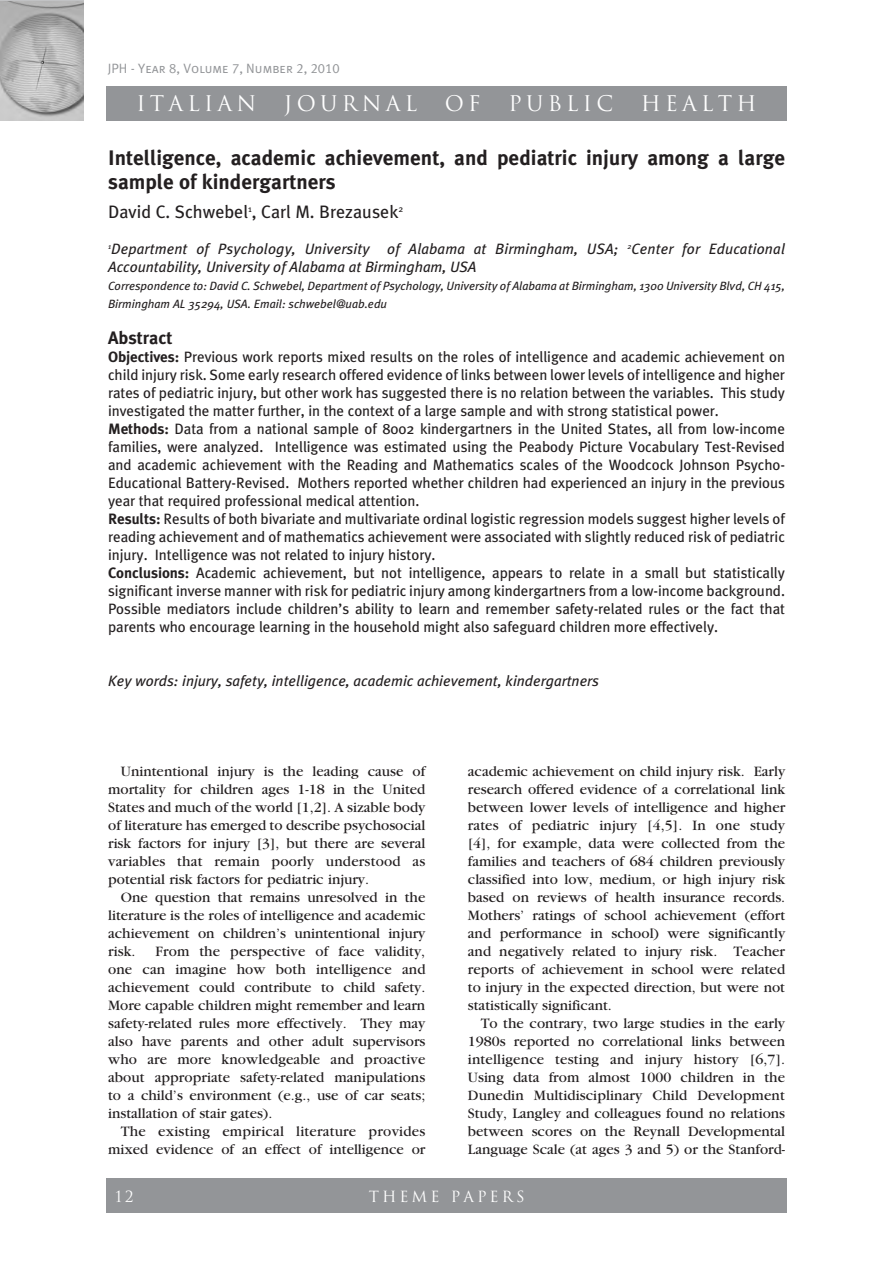
<style>
.page{position:relative;width:893px;height:1263px;background:#fff}
.page>*{position:absolute;margin:0;border:0;box-sizing:border-box;transform-origin:0 0}
.t1{font:700 21px/24px "Meta Plus";color:#231f20}
.t2{font:21px "Trajan";letter-spacing:.2em;color:#fff}
.t3{font:18px "Meta Plus";color:#231f20}
.t4{font:700 18px "Meta Plus";color:#231f20}
.t5{font:15px/18px "Garamond";color:#231f20;text-align:justify}
.t6{font:15px/18px "Meta Plus";letter-spacing:-.005em;color:#231f20;text-align:justify}
.t7{font:italic 15px/18px "Meta Plus";color:#231f20}
.t8{font:15px "Trajan";letter-spacing:.2em;color:#fff}
.t9{font:13.5px "Meta Plus Normal Caps";color:#939598}
.t10{font:italic 12px/18px "Meta Plus";color:#231f20}
.t11{font:700 12px "Meta Plus";color:#231f20}
.s1{font-weight:700}
</style>
<div class="page">
<div style="left:0;top:0;width:84px;height:5px;background:#c1c2c4"></div>
<img style="left:0;top:1px;width:84px;height:119px">
<div style="left:106px;top:86px;width:681px;height:34px;background:#939598"></div>
<div style="left:106px;top:1179px;width:681px;height:34px;background:#939598"></div>
<p class="t9" style="left:108px;top:60px;width:233px">JPH - Year 8, Volume 7, Number 2, 2010</p>
<h1 class="t2" style="left:136px;top:91px;width:121px">ITALIAN</h1>
<h1 class="t2" style="left:284px;top:91px;width:135px">JOURNAL</h1>
<h1 class="t2" style="left:445px;top:91px;width:37px">OF</h1>
<h1 class="t2" style="left:508px;top:91px;width:106px">PUBLIC</h1>
<h1 class="t2" style="left:641px;top:91px;width:117px">HEALTH</h1>
<p class="t1" style="left:108px;top:146px;width:678px">Intelligence, academic achievement, and pediatric injury among a large sample of kindergartners</p>
<p class="t3" style="left:108px;top:201px;width:297px">David C. Schwebel<sup>1</sup>, Carl M. Brezausek<sup>2</sup></p>
<p class="t7" style="left:108px;top:239px;width:678px"><sup>1</sup>Department of Psychology, University of Alabama at Birmingham, USA; <sup>2</sup>Center for Educational<br>Accountability, University of Alabama at Birmingham, USA</p>
<p class="t10" style="left:108px;top:276px;width:678px">Correspondence to: David C. Schwebel, Department of Psychology, University of Alabama at Birmingham, 1300 University Blvd, CH 415,<br>Birmingham AL 35294, USA. Email: schwebel@uab.edu</p>
<p class="t4" style="left:108px;top:327px;width:66px">Abstract</p>
<p class="t6" style="left:108px;top:347px;width:678px"><span class="s1">Objectives:</span> Previous work reports mixed results on the roles of intelligence and academic achievement on child injury risk. Some early research offered evidence of links between lower levels of intelligence and higher rates of pediatric injury, but other work has suggested there is no relation between the variables. This study investigated the matter further, in the context of a large sample and with strong statistical power.</p>
<p class="t6" style="left:108px;top:419px;width:678px"><span class="s1">Methods:</span> Data from a national sample of 8002 kindergartners in the United States, all from low-income families, were analyzed. Intelligence was estimated using the Peabody Picture Vocabulary Test-Revised and academic achievement with the Reading and Mathematics scales of the Woodcock Johnson Psycho-Educational Battery-Revised. Mothers reported whether children had experienced an injury in the previous year that required professional medical attention.</p>
<p class="t6" style="left:108px;top:509px;width:678px"><span class="s1">Results:</span> Results of both bivariate and multivariate ordinal logistic regression models suggest higher levels of reading achievement and of mathematics achievement were associated with slightly reduced risk of pediatric injury. Intelligence was not related to injury history.</p>
<p class="t6" style="left:108px;top:563px;width:678px"><span class="s1">Conclusions:</span> Academic achievement, but not intelligence, appears to relate in a small but statistically significant inverse manner with risk for pediatric injury among kindergartners from a low-income background.<br>Possible mediators include children’s ability to learn and remember safety-related rules or the fact that parents who encourage learning in the household might also safeguard children more effectively.</p>
<p class="t7" style="left:108px;top:671px;width:492px">Key words: injury, safety, intelligence, academic achievement, kindergartners</p>
<p class="t5" style="left:108px;top:762px;width:319px;text-indent:13px">Unintentional injury is the leading cause of mortality for children ages 1-18 in the United States and much of the world [1,2]. A sizable body of literature has emerged to describe psychosocial risk factors for injury [3], but there are several variables that remain poorly understood as potential risk factors for pediatric injury.</p>
<p class="t5" style="left:108px;top:888px;width:319px;text-indent:13px">One question that remains unresolved in the literature is the roles of intelligence and academic achievement on children’s unintentional injury risk.</p>
<p class="t5" style="left:468px;top:762px;width:319px">academic achievement on child injury risk. Early research offered evidence of a correlational link between lower levels of intelligence and higher rates of pediatric injury [4,5]. In one study [4], for example, data were collected from the families and teachers of 684 children previously classified into low, medium, or high injury risk based on reviews of health insurance records.<br>Mothers’ ratings of school achievement (effort and performance in school) were significantly and negatively related to injury risk. Teacher reports of achievement in school were related to injury in the expected direction, but were not statistically significant.</p>
<p class="t5" style="left:468px;top:1014px;width:319px;text-indent:13px">To the contrary, two large studies in the early 1980s reported no correlational links between intelligence testing and injury history [6,7].<br>Using data from almost 1000 children in the Dunedin Multidisciplinary Child Development Study, Langley and colleagues found no relations between scores on the Reynall Developmental Language Scale (at ages 3 and 5) or the Stanford-</p>
<p class="t11" style="left:109px;top:875px;width:432px">Table 1. Focus groups and methods of data collection employed in the three studies</p>
<p class="t5" style="left:108px;top:942px;width:319px;text-indent:47px">From the perspective of face validity, one can imagine how both intelligence and achievement could contribute to child safety.<br>More capable children might remember and learn safety-related rules more effectively. They may also have parents and other adult supervisors who are more knowledgeable and proactive about appropriate safety-related manipulations to a child’s environment (e.g., use of car seats; installation of stair gates).</p>
<p class="t5" style="left:108px;top:1122px;width:319px;text-align:right">The existing empirical literature provides mixed evidence of an effect of intelligence or</p>
<p class="t8" style="left:115px;top:1187px;width:20px">12</p>
<p class="t8" style="left:369px;top:1187px;width:157px">THEME PAPERS</p>
</div>
